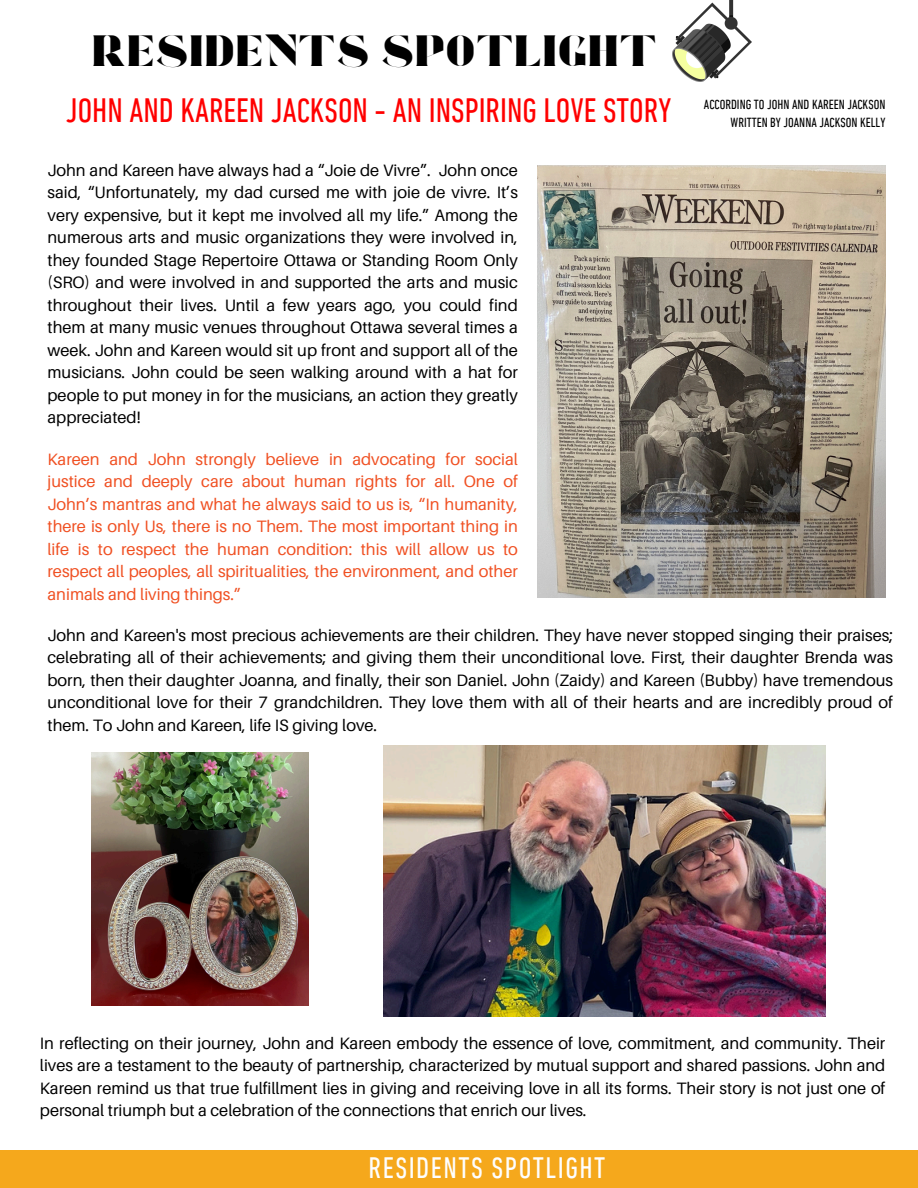
<style>
.page{position:relative;width:918px;height:1188px;background:#fff}
.page>*{position:absolute;margin:0;border:0;box-sizing:border-box;transform-origin:0 0}
.t1{font:43.8px "Foda Display";letter-spacing:.05em;color:#000}
.t2{font:condensed 34.5px "DIN Next LT Pro";color:#f00}
.t3{font:condensed 30.15px "DIN Next LT Pro";letter-spacing:.05em;color:#fefefe}
.t4{font:16.5px/22.5px "Aileron";color:#000;text-align:justify}
.t5{font:16.5px/22.5px "Aileron";color:#f05022;text-align:justify}
.t6{font:condensed 13.5px "DIN Next LT Pro";color:#000}
</style>
<div class="page">
<div style="left:0;top:1150px;width:918px;height:38px;background:#f5a81c"></div>
<img style="left:672px;top:0;width:79px;height:81px">
<img style="left:92px;top:752px;width:217px;height:254px">
<img style="left:538px;top:165px;width:347px;height:432px">
<img style="left:384px;top:746px;width:442px;height:271px">
<h1 class="t1" style="left:92px;top:33px;width:565px">RESIDENTS SPOTLIGHT</h1>
<h2 class="t2" style="left:66px;top:96px;width:607px">JOHN AND KAREEN JACKSON - AN INSPIRING LOVE STORY</h2>
<p class="t6" style="left:704px;top:99px;width:183px">ACCORDING TO JOHN AND KAREEN JACKSON</p>
<p class="t6" style="left:731px;top:117px;width:156px">WRITTEN BY JOANNA JACKSON KELLY</p>
<h4 class="t4" style="left:48px;top:159px;width:472px">John and Kareen have always had a “Joie de Vivre”. John once said, “Unfortunately, my dad cursed me with joie de vivre. It’s very expensive, but it kept me involved all my life.” Among the numerous arts and music organizations they were involved in, they founded Stage Repertoire Ottawa or Standing Room Only (SRO) and were involved in and supported the arts and music throughout their lives. Until a few years ago, you could find them at many music venues throughout Ottawa several times a week. John and Kareen would sit up front and support all of the musicians. John could be seen walking around with a hat for people to put money in for the musicians, an action they greatly appreciated!</h4>
<h4 class="t5" style="left:48px;top:447px;width:472px">Kareen and John strongly believe in advocating for social justice and deeply care about human rights for all. One of John’s mantras and what he always said to us is, “In humanity, there is only Us, there is no Them. The most important thing in life is to respect the human condition: this will allow us to respect all peoples, all spiritualities, the environment, and other animals and living things.”</h4>
<p class="t4" style="left:48px;top:624px;width:847px">John and Kareen's most precious achievements are their children. They have never stopped singing their praises; celebrating all of their achievements; and giving them their unconditional love. First, their daughter Brenda was born, then their daughter Joanna, and finally, their son Daniel. John (Zaidy) and Kareen (Bubby) have tremendous unconditional love for their 7 grandchildren. They love them with all of their hearts and are incredibly proud of them. To John and Kareen, life IS giving love.</p>
<h4 class="t4" style="left:40px;top:1031px;width:847px">In reflecting on their journey, John and Kareen embody the essence of love, commitment, and community. Their lives are a testament to the beauty of partnership, characterized by mutual support and shared passions. John and Kareen remind us that true fulfillment lies in giving and receiving love in all its forms. Their story is not just one of personal triumph but a celebration of the connections that enrich our lives.</h4>
<p class="t3" style="left:369px;top:1155px;width:238px">RESIDENTS SPOTLIGHT</p>
</div>
